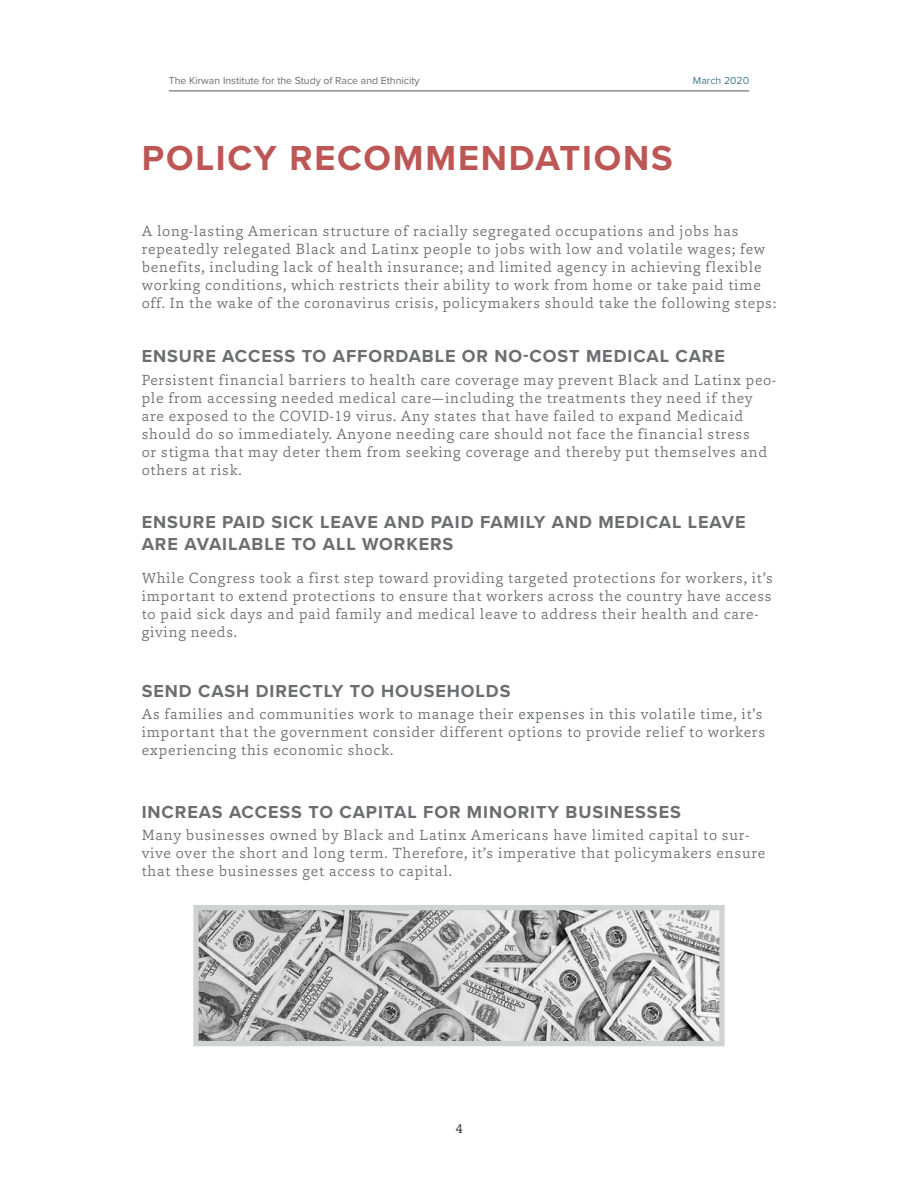
<style>
.page{position:relative;width:918px;height:1188px;background:#fff}
.page>*{position:absolute;margin:0;border:0;box-sizing:border-box;transform-origin:0 0}
.Section_Name{font:700 36px "Proxima Nova";letter-spacing:.05em;color:#bc5756}
.Section_Name-2{font:700 18px/21.6px "Proxima Nova";letter-spacing:.05em;color:#6c6d70}
.Section_Name-3{font:300 15px/18px "Capita";letter-spacing:.05em;color:#6c6d70}
.t1{font:300 13.5px "Capita";color:#231f20}
.t2{font:10.5px "Proxima Nova";color:#6c6d70}
.t3{font:10.5px "Proxima Nova";color:#437d88}
</style>
<div class="page">
<hr style="left:169px;top:91px;width:580px;height:1px;background:#57585a">
<img style="left:199px;top:911px;width:520px;height:129px">
<div style="left:193px;top:905px;width:532px;height:141px;border:5px solid #d1d2d4"></div>
<p class="t2" style="left:169px;top:73px;width:252px">The Kirwan Institute for the Study of Race and Ethnicity</p>
<p class="t3" style="left:693px;top:73px;width:58px">March 2020</p>
<p class="Section_Name" style="left:142px;top:131px;width:533px">POLICY RECOMMENDATIONS</p>
<p class="Section_Name-3" style="left:142px;top:221px;width:636px">A long-lasting American structure of racially segregated occupations and jobs has repeatedly relegated Black and Latinx people to jobs with low and volatile wages; few benefits, including lack of health insurance; and limited agency in achieving flexible working conditions, which restricts their ability to work from home or take paid time off. In the wake of the coronavirus crisis, policymakers should take the following steps:</p>
<p class="Section_Name-2" style="left:142px;top:345px;width:585px">ENSURE ACCESS TO AFFORDABLE OR NO-COST MEDICAL CARE</p>
<p class="Section_Name-3" style="left:142px;top:370px;width:636px">Persistent financial barriers to health care coverage may prevent Black and Latinx peo&shy;ple from accessing needed medical care—including the treatments they need if they are exposed to the COVID-19 virus. Any states that have failed to expand Medicaid should do so immediately. Anyone needing care should not face the financial stress<br>or stigma that may deter them from seeking coverage and thereby put themselves and others at risk.</p>
<p class="Section_Name-2" style="left:142px;top:511px;width:605px">ENSURE PAID SICK LEAVE AND PAID FAMILY AND MEDICAL LEAVE<br>ARE AVAILABLE TO ALL WORKERS</p>
<p class="Section_Name-3" style="left:142px;top:568px;width:633px">While Congress took a first step toward providing targeted protections for workers, it’s important to extend protections to ensure that workers across the country have access to paid sick days and paid family and medical leave to address their health and care&shy;giving needs.</p>
<p class="Section_Name-2" style="left:142px;top:680px;width:370px">SEND CASH DIRECTLY TO HOUSEHOLDS</p>
<p class="Section_Name-3" style="left:142px;top:705px;width:625px">As families and communities work to manage their expenses in this volatile time, it’s important that the government consider different options to provide relief to workers experiencing this economic shock.</p>
<p class="Section_Name-2" style="left:142px;top:800px;width:541px">INCREAS ACCESS TO CAPITAL FOR MINORITY BUSINESSES</p>
<p class="Section_Name-3" style="left:142px;top:826px;width:625px">Many businesses owned by Black and Latinx Americans have limited capital to sur&shy;vive over the short and long term. Therefore, it’s imperative that policymakers ensure that these businesses get access to capital.</p>
<p class="t1" style="left:455px;top:1120px;width:9px">4</p>
</div>
